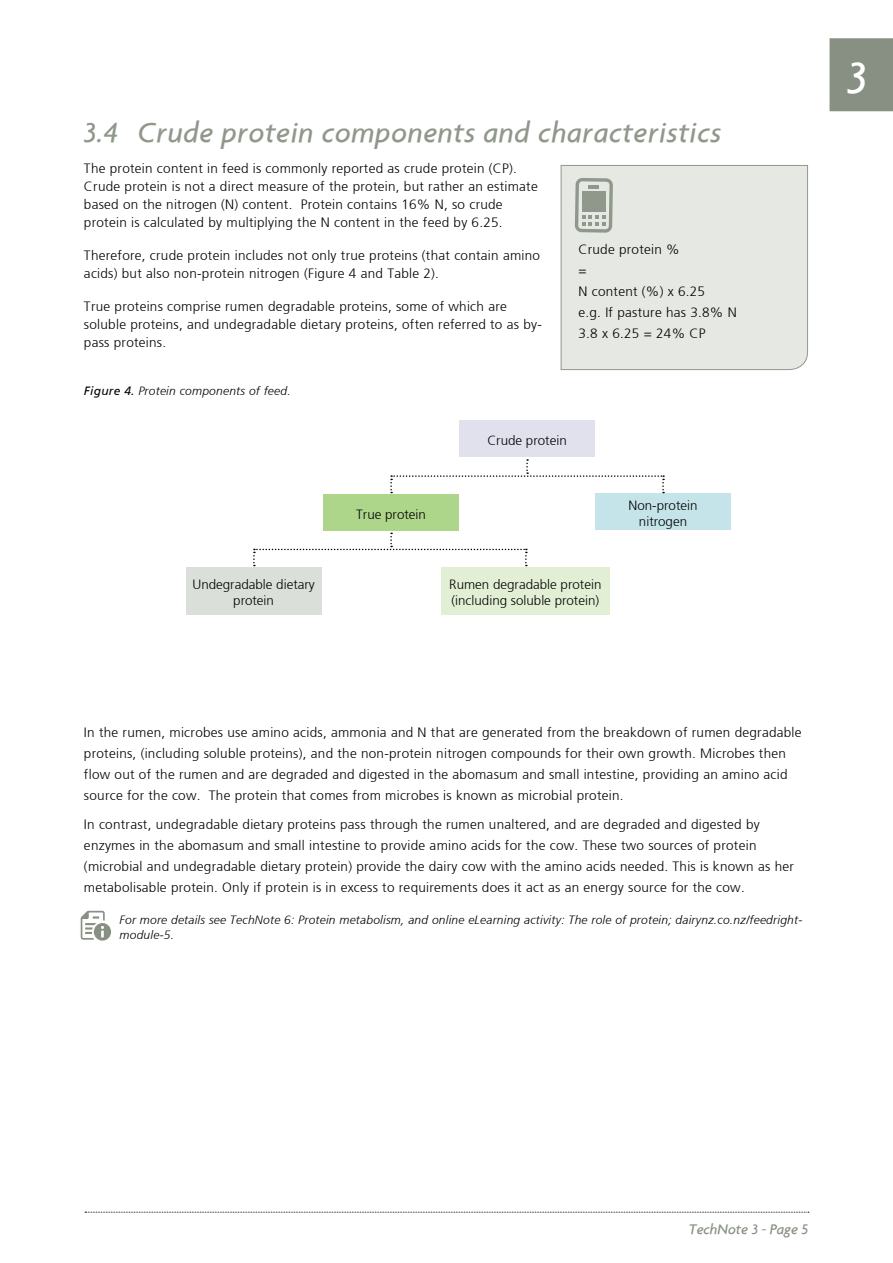
<style>
.page{position:relative;width:893px;height:1263px;background:#fff}
.page>*{position:absolute;margin:0;border:0;box-sizing:border-box;transform-origin:0 0}
.t1{font:italic 500 48px "Agenda";color:#fff}
.t2{font:italic 500 30px "Agenda";letter-spacing:.02em;color:#90988b}
.t3{font:italic 500 15px "Agenda";color:#879082}
.t4{font:300 13.5px/21px "Frutiger";letter-spacing:.02em;color:#000}
.t5{font:300 13.35px/16px "Frutiger";color:#000;text-align:center}
.t6{font:italic 300 12px/15px "Frutiger";letter-spacing:.02em;color:#000}
.s1{font-weight:400}
</style>
<div class="page">
<svg style="left:85px;top:1212px;width:724px;height:1px"></svg>
<div style="left:829px;top:38px;width:64px;height:73px;background:#879082"></div>
<div style="left:560px;top:165px;width:248px;height:205px;background:#e5e8e3"></div>
<svg style="left:575px;top:178px;width:38px;height:55px"></svg>
<div style="left:459px;top:421px;width:136px;height:36px;background:#e1e0ed"></div>
<div style="left:323px;top:495px;width:136px;height:36px;background:#aed68a"></div>
<div style="left:595px;top:493px;width:136px;height:37px;background:#c5e4e9"></div>
<div style="left:186px;top:568px;width:136px;height:47px;background:#dbdfd9"></div>
<div style="left:441px;top:568px;width:169px;height:47px;background:#e2efd4"></div>
<svg style="left:390px;top:459px;width:274px;height:34px"></svg>
<svg style="left:253px;top:533px;width:274px;height:33px"></svg>
<svg style="left:80px;top:910px;width:31px;height:31px"></svg>
<h2 class="t2" style="left:84px;top:114px;width:639px">3.4 Crude protein components and characteristics</h2>
<p class="t4" style="left:84px;top:159px;width:455px;line-height:18px">The protein content in feed is commonly reported as crude protein (CP).<br>Crude protein is not a direct measure of the protein, but rather an estimate based on the nitrogen (N) content. Protein contains 16% N, so crude protein is calculated by multiplying the N content in the feed by 6.25.</p>
<p class="t4" style="left:84px;top:246px;width:458px;line-height:18px">Therefore, crude protein includes not only true proteins (that contain amino acids) but also non-protein nitrogen (Figure 4 and Table 2).</p>
<p class="t4" style="left:84px;top:297px;width:459px;line-height:18px">True proteins comprise rumen degradable proteins, some of which are soluble proteins, and undegradable dietary proteins, often referred to as by&shy;pass proteins.</p>
<p class="t4" style="left:578px;top:239px;width:160px">Crude protein %<br>=<br>N content (%) x 6.25<br>e.g. If pasture has 3.8% N<br>3.8 x 6.25 = 24% CP</p>
<p class="t6" style="left:84px;top:384px;width:208px"><span class="s1">Figure 4.</span> Protein components of feed.</p>
<p class="t5" style="left:487px;top:432px;width:81px">Crude protein</p>
<p class="t5" style="left:356px;top:507px;width:71px">True protein</p>
<p class="t5" style="left:629px;top:497px;width:71px">Non-protein nitrogen</p>
<p class="t5" style="left:192px;top:577px;width:124px">Undegradable dietary protein</p>
<p class="t5" style="left:449px;top:577px;width:154px;text-align:left">Rumen degradable protein (including soluble protein)</p>
<h1 class="t1" style="left:847px;top:48px;width:22px">3</h1>
<p class="t4" style="left:84px;top:722px;width:719px">In the rumen, microbes use amino acids, ammonia and N that are generated from the breakdown of rumen degradable proteins, (including soluble proteins), and the non-protein nitrogen compounds for their own growth. Microbes then flow out of the rumen and are degraded and digested in the abomasum and small intestine, providing an amino acid source for the cow. The protein that comes from microbes is known as microbial protein.</p>
<p class="t4" style="left:84px;top:814px;width:711px">In contrast, undegradable dietary proteins pass through the rumen unaltered, and are degraded and digested by enzymes in the abomasum and small intestine to provide amino acids for the cow. These two sources of protein (microbial and undegradable dietary protein) provide the dairy cow with the amino acids needed. This is known as her metabolisable protein. Only if protein is in excess to requirements does it act as an energy source for the cow.</p>
<p class="t6" style="left:120px;top:913px;width:684px">For more details see TechNote 6: Protein metabolism, and online eLearning activity: The role of protein; dairynz.co.nz/feedright&shy;module-5.</p>
<p class="t3" style="left:689px;top:1220px;width:121px">TechNote 3 - Page 5</p>
</div>
